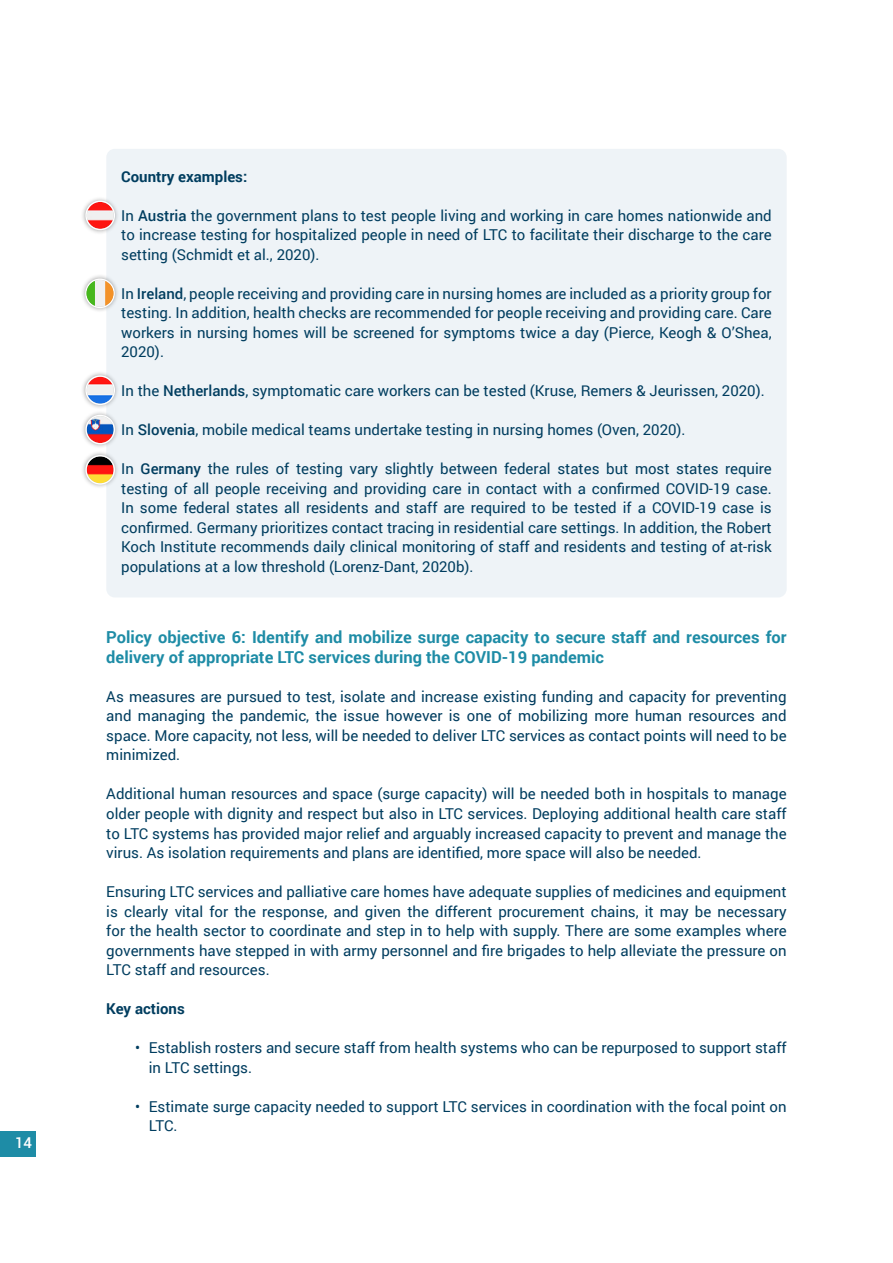
<style>
.page{position:relative;width:893px;height:1263px;background:#fff}
.page>*{position:absolute;margin:0;border:0;box-sizing:border-box;transform-origin:0 0}
.t1{font:700 16.5px/19.5px "Roboto";color:#1e8ca6}
.t2{font:15px/19.5px "Roboto";color:#003d5f;text-align:justify}
.t3{font:700 15px "Roboto";color:#003d5f}
.t4{font:500 15px "Roboto";color:#fff}
.s1{font-weight:500}
</style>
<div class="page">
<div style="left:0;top:1131px;width:35px;height:26px;background:#1e8ca6"></div>
<div style="left:106px;top:149px;width:681px;height:448px;background:#eef3f7;border-radius:9px"></div>
<div style="left:81px;top:450px;width:39px;height:39px;background:#000;opacity:.37"></div>
<img style="left:87px;top:456px;width:27px;height:27px;border-radius:13px">
<div style="left:85px;top:455px;width:30px;height:30px;border:1px solid #fff;border-radius:50%"></div>
<div style="left:81px;top:371px;width:39px;height:39px;background:#000;opacity:.37"></div>
<img style="left:87px;top:377px;width:27px;height:27px;border-radius:13px">
<div style="left:85px;top:375px;width:30px;height:30px;border:1px solid #fff;border-radius:50%"></div>
<div style="left:81px;top:196px;width:39px;height:39px;background:#000;opacity:.37"></div>
<img style="left:87px;top:202px;width:27px;height:27px;border-radius:13px">
<div style="left:85px;top:201px;width:30px;height:29px;border:1px solid #fff;border-radius:50%"></div>
<div style="left:81px;top:410px;width:39px;height:39px;background:#000;opacity:.37"></div>
<img style="left:87px;top:416px;width:27px;height:27px;border-radius:13px">
<div style="left:85px;top:415px;width:30px;height:29px;border:1px solid #fff;border-radius:50%"></div>
<div style="left:81px;top:274px;width:39px;height:39px;background:#000;opacity:.37"></div>
<img style="left:87px;top:280px;width:26px;height:27px;border-radius:13px">
<div style="left:85px;top:279px;width:30px;height:29px;border:1px solid #fff;border-radius:50%"></div>
<svg style="left:87px;top:281px;width:8px;height:25px"></svg>
<svg style="left:105px;top:281px;width:8px;height:25px"></svg>
<p class="t4" style="left:15px;top:1132px;width:19px">14</p>
<p class="t3" style="left:121px;top:166px;width:128px">Country examples:</p>
<p class="t2" style="left:121px;top:205px;width:652px">In <span class="s1">Austria</span> the government plans to test people living and working in care homes nationwide and to increase testing for hospitalized people in need of LTC to facilitate their discharge to the care setting (Schmidt et al., 2020).</p>
<p class="t2" style="left:121px;top:283px;width:652px">In <span class="s1">Ireland</span>, people receiving and providing care in nursing homes are included as a priority group for testing. In addition, health checks are recommended for people receiving and providing care. Care workers in nursing homes will be screened for symptoms twice a day (Pierce, Keogh &amp; O’Shea, 2020).</p>
<p class="t2" style="left:121px;top:381px;width:645px">In the <span class="s1">Netherlands</span>, symptomatic care workers can be tested (Kruse, Remers &amp; Jeurissen, 2020).</p>
<p class="t2" style="left:121px;top:420px;width:566px">In <span class="s1">Slovenia</span>, mobile medical teams undertake testing in nursing homes (Oven, 2020).</p>
<p class="t2" style="left:121px;top:459px;width:652px">In <span class="s1">Germany</span> the rules of testing vary slightly between federal states but most states require testing of all people receiving and providing care in contact with a confirmed COVID-19 case.<br>In some federal states all residents and staff are required to be tested if a COVID-19 case is confirmed. Germany prioritizes contact tracing in residential care settings. In addition, the Robert Koch Institute recommends daily clinical monitoring of staff and residents and testing of at-risk populations at a low threshold (Lorenz-Dant, 2020b).</p>
<p class="t1" style="left:106px;top:627px;width:682px">Policy objective 6: Identify and mobilize surge capacity to secure staff and resources for delivery of appropriate LTC services during the COVID-19 pandemic</p>
<p class="t2" style="left:106px;top:686px;width:682px">As measures are pursued to test, isolate and increase existing funding and capacity for preventing and managing the pandemic, the issue however is one of mobilizing more human resources and space. More capacity, not less, will be needed to deliver LTC services as contact points will need to be minimized.</p>
<p class="t2" style="left:106px;top:784px;width:682px">Additional human resources and space (surge capacity) will be needed both in hospitals to manage older people with dignity and respect but also in LTC services. Deploying additional health care staff to LTC systems has provided major relief and arguably increased capacity to prevent and manage the virus. As isolation requirements and plans are identified, more space will also be needed.</p>
<p class="t2" style="left:106px;top:881px;width:682px">Ensuring LTC services and palliative care homes have adequate supplies of medicines and equipment is clearly vital for the response, and given the different procurement chains, it may be necessary for the health sector to coordinate and step in to help with supply. There are some examples where governments have stepped in with army personnel and fire brigades to help alleviate the pressure on LTC staff and resources.</p>
<p class="t3" style="left:106px;top:998px;width:80px">Key actions</p>
<p class="t2" style="left:149px;top:1037px;width:639px">Establish rosters and secure staff from health systems who can be repurposed to support staff in LTC settings.</p>
<p class="t2" style="left:149px;top:1096px;width:639px">Estimate surge capacity needed to support LTC services in coordination with the focal point on<br>LTC.</p>
<p class="t2" style="left:135px;top:1038px;width:7px">•</p>
<p class="t2" style="left:135px;top:1096px;width:7px">•</p>
</div>
